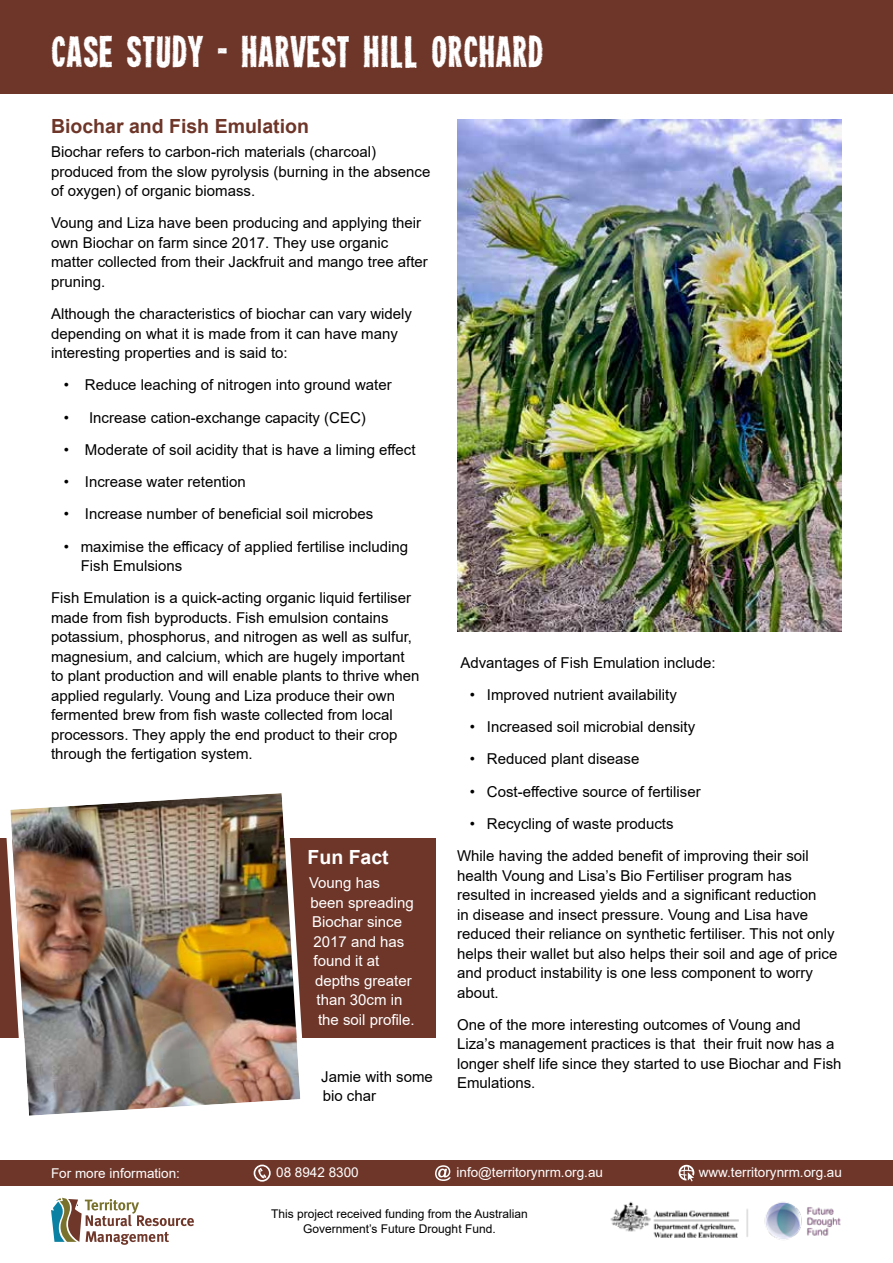
<style>
.page{position:relative;width:893px;height:1263px;background:#fff}
.page>*{position:absolute;margin:0;border:0;box-sizing:border-box;transform-origin:0 0}
.t1{font:39px "Heavyweight";color:#fff}
.t2{font:700 19.5px "Arial";color:#6e3629}
.t3{font:700 19.5px "Arial";color:#fff}
.t4{font:15px/19.5px "Arial";color:#000}
.t5{font:15px "Arial";color:#fff}
.t6{font:13.5px "Arial";color:#fff}
.t7{font:12px/15px "Arial";color:#000;text-align:center}
</style>
<div class="page">
<div style="left:0;top:1160px;width:893px;height:26px;background:#6e3629"></div>
<img style="left:610px;top:1201px;width:231px;height:39px">
<svg style="left:254px;top:1164px;width:17px;height:18px"></svg>
<svg style="left:435px;top:1165px;width:16px;height:16px"></svg>
<svg style="left:679px;top:1165px;width:15px;height:16px"></svg>
<div style="left:0;top:0;width:893px;height:94px;background:#6e3629"></div>
<div style="left:0;top:837px;width:436px;height:200px;background:#6e3629"></div>
<img style="left:457px;top:119px;width:385px;height:513px">
<img style="left:2px;top:793px;width:307px;height:323px">
<svg style="left:51px;top:1198px;width:143px;height:47px"></svg>
<h1 class="t1" style="left:51px;top:35px;width:494px">CASE STUDY - HARVEST HILL ORCHARD</h1>
<h2 class="t2" style="left:51px;top:113px;width:259px">Biochar and Fish Emulation</h2>
<p class="t4" style="left:51px;top:142px;width:381px">Biochar refers to carbon-rich materials (charcoal) produced from the slow pyrolysis (burning in the absence of oxygen) of organic biomass.</p>
<p class="t4" style="left:51px;top:213px;width:378px">Voung and Liza have been producing and applying their own Biochar on farm since 2017. They use organic matter collected from their Jackfruit and mango tree after pruning.</p>
<p class="t4" style="left:51px;top:304px;width:362px">Although the characteristics of biochar can vary widely depending on what it is made from it can have many interesting properties and is said to:</p>
<p class="t4" style="left:64px;top:375px;width:330px">• Reduce leaching of nitrogen into ground water</p>
<p class="t4" style="left:64px;top:407px;width:304px">• Increase cation-exchange capacity (CEC)</p>
<p class="t4" style="left:64px;top:440px;width:353px">• Moderate of soil acidity that is have a liming effect</p>
<p class="t4" style="left:64px;top:472px;width:184px">• Increase water retention</p>
<p class="t4" style="left:64px;top:504px;width:311px">• Increase number of beneficial soil microbes</p>
<p class="t4" style="left:81px;top:536px;width:329px;text-indent:-17px">• maximise the efficacy of applied fertilise including<br>Fish Emulsions</p>
<p class="t4" style="left:51px;top:588px;width:370px">Fish Emulation is a quick-acting organic liquid fertiliser made from fish byproducts. Fish emulsion contains potassium, phosphorus, and nitrogen as well as sulfur, magnesium, and calcium, which are hugely important to plant production and will enable plants to thrive when applied regularly. Voung and Liza produce their own fermented brew from fish waste collected from local processors. They apply the end product to their crop through the fertigation system.</p>
<h2 class="t3" style="left:308px;top:844px;width:83px">Fun Fact</h2>
<p class="t5" style="left:309px;top:873px;width:72px">Voung has</p>
<p class="t5" style="left:311px;top:892px;width:105px">been spreading</p>
<p class="t5" style="left:312px;top:912px;width:92px">Biochar since</p>
<p class="t5" style="left:314px;top:931px;width:92px">2017 and has</p>
<p class="t5" style="left:314px;top:951px;width:67px">found it at</p>
<p class="t5" style="left:315px;top:970px;width:98px">depths greater</p>
<p class="t5" style="left:317px;top:990px;width:87px">than 30cm in</p>
<p class="t5" style="left:318px;top:1009px;width:98px">the soil profile.</p>
<p class="t4" style="left:321px;top:1066px;width:113px">Jamie with some bio char</p>
<p class="t4" style="left:460px;top:652px;width:257px">Advantages of Fish Emulation include:</p>
<p class="t4" style="left:470px;top:685px;width:209px">• Improved nutrient availability</p>
<p class="t4" style="left:470px;top:717px;width:227px">• Increased soil microbial density</p>
<p class="t4" style="left:470px;top:749px;width:171px">• Reduced plant disease</p>
<p class="t4" style="left:470px;top:781px;width:232px">• Cost-effective source of fertiliser</p>
<p class="t4" style="left:457px;top:807px;width:353px;line-height:32.2px;text-indent:13px">• Recycling of waste products<br>While having the added benefit of improving their soil</p>
<p class="t4" style="left:457px;top:865px;width:382px">health Voung and Lisa’s Bio Fertiliser program has resulted in increased yields and a significant reduction<br>in disease and insect pressure. Voung and Lisa have reduced their reliance on synthetic fertiliser. This not only helps their wallet but also helps their soil and age of price and product instability is one less component to worry about.</p>
<p class="t4" style="left:457px;top:1015px;width:386px">One of the more interesting outcomes of Voung and Liza’s management practices is that their fruit now has a longer shelf life since they started to use Biochar and Fish Emulations.</p>
<p class="t6" style="left:51px;top:1164px;width:131px">For more information:</p>
<p class="t6" style="left:276px;top:1163px;width:84px">08 8942 8300</p>
<p class="t6" style="left:456px;top:1163px;width:148px">info@territorynrm.org.au</p>
<p class="t6" style="left:699px;top:1163px;width:145px">www.territorynrm.org.au</p>
<p class="t7" style="left:271px;top:1206px;width:258px">This project received funding from the Australian<br>Government’s Future Drought Fund.</p>
</div>
